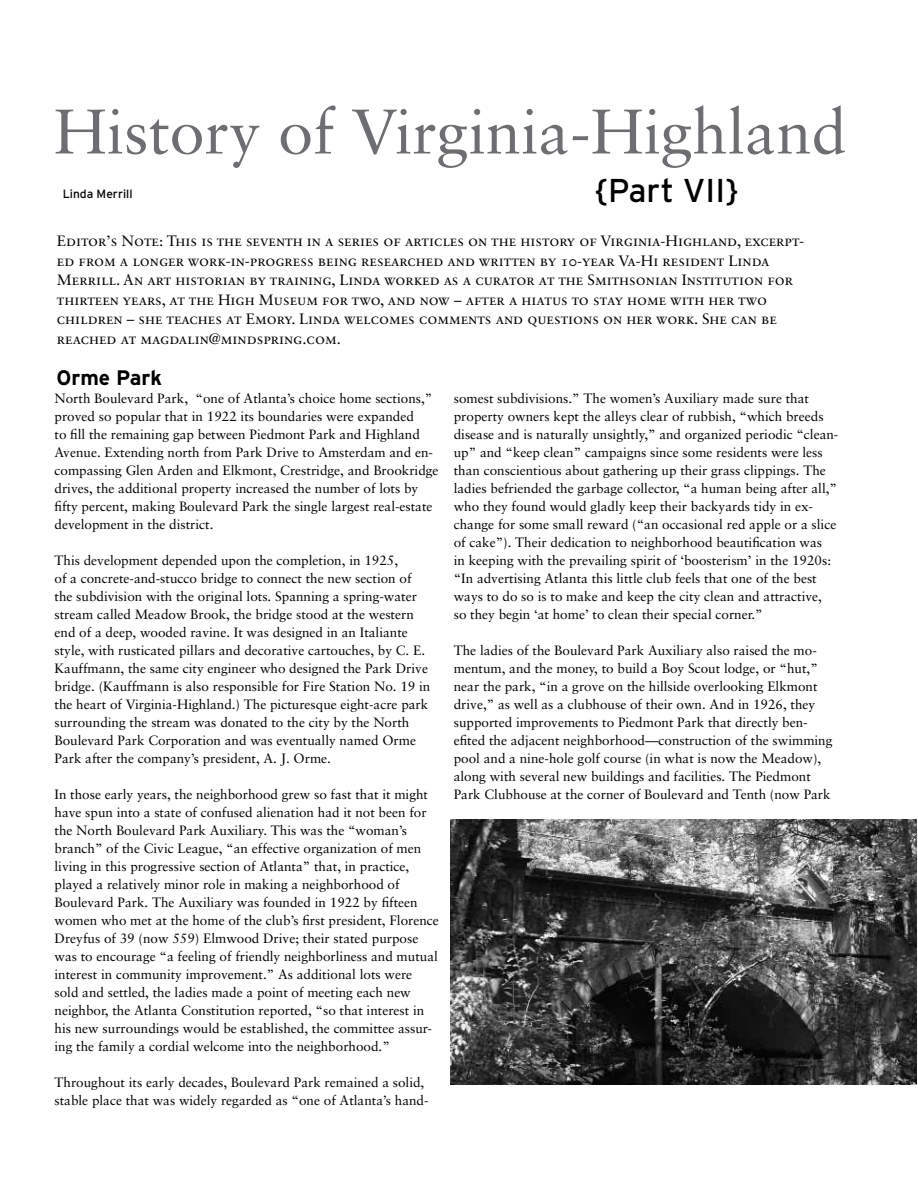
<style>
.page{position:relative;width:918px;height:1188px;background:#fff}
.page>*{position:absolute;margin:0;border:0;box-sizing:border-box;transform-origin:0 0}
.t1{font:63px "Sabon LT";color:#6d6e71}
.t2{font:33px "Interstate";color:#000}
.t3{font:700 21px "Interstate";color:#000}
.t4{font:15px/19.5px "Sabon Roman SC";color:#000}
.t5{font:13.5px/18px "Sabon";color:#000}
.t6{font:12px "Interstate";color:#000}
</style>
<div class="page">
<img style="left:451px;top:819px;width:465px;height:265px">
<h1 class="t1" style="left:54px;top:94px;width:794px">History of Virginia-Highland</h1>
<p class="t6" style="left:63px;top:187px;width:71px">Linda Merrill</p>
<h2 class="t2" style="left:594px;top:171px;width:147px">{Part VII}</h2>
<p class="t4" style="left:57px;top:231px;width:749px">Editor’s Note: This is the seventh in a series of articles on the history of Virginia-Highland, excerpt&shy;ed from a longer work-in-progress being researched and written by 10-year Va-Hi resident Linda Merrill. An art historian by training, Linda worked as a curator at the Smithsonian Institution for thirteen years, at the High Museum for two, and now – after a hiatus to stay home with her two children – she teaches at Emory. Linda welcomes comments and questions on her work. She can be reached at magdalin@mindspring.com.</p>
<h3 class="t3" style="left:56px;top:366px;width:107px">Orme Park</h3>
<p class="t5" style="left:55px;top:389px;width:386px">North Boulevard Park, “one of Atlanta’s choice home sections,” proved so popular that in 1922 its boundaries were expanded<br>to fill the remaining gap between Piedmont Park and Highland Avenue. Extending north from Park Drive to Amsterdam and en&shy;compassing Glen Arden and Elkmont, Crestridge, and Brookridge drives, the additional property increased the number of lots by fifty percent, making Boulevard Park the single largest real-estate development in the district.</p>
<p class="t5" style="left:55px;top:551px;width:377px">This development depended upon the completion, in 1925,<br>of a concrete-and-stucco bridge to connect the new section of the subdivision with the original lots. Spanning a spring-water stream called Meadow Brook, the bridge stood at the western end of a deep, wooded ravine. It was designed in an Italiante style, with rusticated pillars and decorative cartouches, by C. E.<br>Kauffmann, the same city engineer who designed the Park Drive bridge. (Kauffmann is also responsible for Fire Station No. 19 in the heart of Virginia-Highland.) The picturesque eight-acre park surrounding the stream was donated to the city by the North Boulevard Park Corporation and was eventually named Orme Park after the company’s president, A. J. Orme.</p>
<p class="t5" style="left:55px;top:785px;width:386px">In those early years, the neighborhood grew so fast that it might have spun into a state of confused alienation had it not been for the North Boulevard Park Auxiliary. This was the “woman’s branch” of the Civic League, “an effective organization of men living in this progressive section of Atlanta” that, in practice, played a relatively minor role in making a neighborhood of Boulevard Park. The Auxiliary was founded in 1922 by fifteen women who met at the home of the club’s first president, Florence Dreyfus of 39 (now 559) Elmwood Drive; their stated purpose was to encourage “a feeling of friendly neighborliness and mutual interest in community improvement.” As additional lots were sold and settled, the ladies made a point of meeting each new neighbor, the Atlanta Constitution reported, “so that interest in his new surroundings would be established, the committee assur&shy;ing the family a cordial welcome into the neighborhood.”</p>
<p class="t5" style="left:55px;top:1073px;width:376px">Throughout its early decades, Boulevard Park remained a solid, stable place that was widely regarded as “one of Atlanta’s hand-</p>
<p class="t5" style="left:454px;top:389px;width:386px">somest subdivisions.” The women’s Auxiliary made sure that property owners kept the alleys clear of rubbish, “which breeds disease and is naturally unsightly,” and organized periodic “clean&shy;up” and “keep clean” campaigns since some residents were less than conscientious about gathering up their grass clippings. The ladies befriended the garbage collector, “a human being after all,” who they found would gladly keep their backyards tidy in ex&shy;change for some small reward (“an occasional red apple or a slice of cake”). Their dedication to neighborhood beautification was<br>in keeping with the prevailing spirit of ‘boosterism’ in the 1920s: “In advertising Atlanta this little club feels that one of the best ways to do so is to make and keep the city clean and attractive,<br>so they begin ‘at home’ to clean their special corner.”</p>
<p class="t5" style="left:454px;top:641px;width:380px">The ladies of the Boulevard Park Auxiliary also raised the mo&shy;mentum, and the money, to build a Boy Scout lodge, or “hut,” near the park, “in a grove on the hillside overlooking Elkmont drive,” as well as a clubhouse of their own. And in 1926, they supported improvements to Piedmont Park that directly ben&shy;efited the adjacent neighborhood—construction of the swimming pool and a nine-hole golf course (in what is now the Meadow), along with several new buildings and facilities. The Piedmont Park Clubhouse at the corner of Boulevard and Tenth (now Park</p>
</div>
